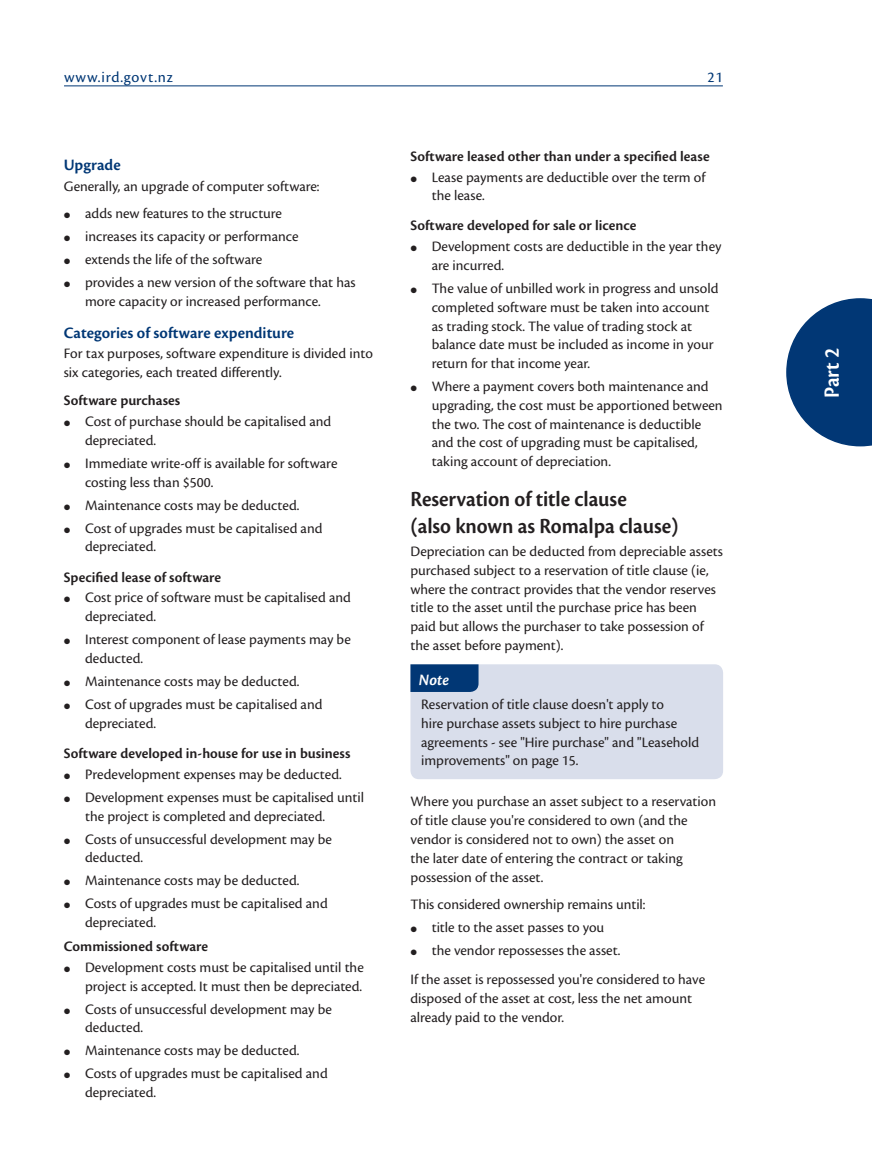
<style>
.page{position:relative;width:872px;height:1170px;background:#fff}
.page>*{position:absolute;margin:0;border:0;box-sizing:border-box;transform-origin:0 0}
.t1{font:600 22.5px/27px "Cronos Pro";letter-spacing:-.005em;color:#231f20;scale:.95 1}
.t2{font:600 22.5px "Cronos Pro";color:#fff;scale:.95 1}
.t3{font:600 16.5px "Cronos Pro";color:#013775}
.t4{font:italic 600 16.5px "Cronos Pro";color:#fff}
.t5{font:15.75px "Cronos Pro";letter-spacing:.05em;color:#013775}
.t6{font:15px/18.8px "Cronos Pro";color:#231f20}
.t7{font:600 15px "Cronos Pro";color:#231f20}
</style>
<div class="page">
<hr style="left:64px;top:86px;width:659px;height:1px;background:#013775">
<svg style="left:786px;top:298px;width:86px;height:148px"></svg>
<div style="left:410px;top:664px;width:313px;height:115px;background:#d9deeb"></div>
<p class="t5" style="left:64px;top:68px;width:110px">www.ird.govt.nz</p>
<p class="t5" style="left:707px;top:68px;width:17px">21</p>
<p class="t3" style="left:64px;top:155px;width:58px">Upgrade</p>
<p class="t6" style="left:85px;top:172px;width:236px;line-height:27.3px;text-indent:-21px">Generally, an upgrade of computer software: adds new features to the structure</p>
<p class="t6" style="left:85px;top:225px;width:272px;line-height:23px">increases its capacity or performance<br>extends the life of the software<br>provides a new version of the software that has</p>
<p class="t6" style="left:85px;top:292px;width:237px">more capacity or increased performance.</p>
<p class="t3" style="left:64px;top:323px;width:232px">Categories of software expenditure</p>
<p class="t6" style="left:64px;top:344px;width:310px">For tax purposes, software expenditure is divided into six categories, each treated differently.</p>
<p class="t7" style="left:64px;top:392px;width:118px">Software purchases</p>
<p class="t6" style="left:85px;top:412px;width:248px">Cost of purchase should be capitalised and depreciated.</p>
<p class="t6" style="left:85px;top:454px;width:254px">Immediate write-off is available for software costing less than $500.</p>
<p class="t6" style="left:85px;top:493px;width:239px;line-height:23px">Maintenance costs may be deducted.<br>Cost of upgrades must be capitalised and</p>
<p class="t6" style="left:85px;top:537px;width:72px">depreciated.</p>
<p class="t7" style="left:64px;top:568px;width:159px">Specified lease of software</p>
<p class="t6" style="left:85px;top:588px;width:267px">Cost price of software must be capitalised and depreciated.</p>
<p class="t6" style="left:85px;top:630px;width:267px">Interest component of lease payments may be deducted.</p>
<p class="t6" style="left:85px;top:670px;width:239px;line-height:23px">Maintenance costs may be deducted.<br>Cost of upgrades must be capitalised and</p>
<p class="t6" style="left:85px;top:713px;width:72px">depreciated.</p>
<p class="t7" style="left:64px;top:744px;width:288px">Software developed in-house for use in business</p>
<p class="t6" style="left:85px;top:762px;width:280px;line-height:23px">Predevelopment expenses may be deducted.<br>Development expenses must be capitalised until</p>
<p class="t6" style="left:85px;top:804px;width:248px;line-height:23px">the project is completed and depreciated.<br>Costs of unsuccessful development may be</p>
<p class="t6" style="left:85px;top:846px;width:244px;line-height:23px">deducted.<br>Maintenance costs may be deducted.<br>Costs of upgrades must be capitalised and</p>
<p class="t6" style="left:85px;top:913px;width:72px">depreciated.</p>
<p class="t7" style="left:64px;top:937px;width:146px">Commissioned software</p>
<p class="t6" style="left:85px;top:957px;width:280px">Development costs must be capitalised until the project is accepted. It must then be depreciated.</p>
<p class="t6" style="left:85px;top:999px;width:248px">Costs of unsuccessful development may be deducted.</p>
<p class="t6" style="left:85px;top:1039px;width:244px;line-height:23px">Maintenance costs may be deducted.<br>Costs of upgrades must be capitalised and</p>
<p class="t6" style="left:85px;top:1083px;width:72px">depreciated.</p>
<p class="t7" style="left:410px;top:147px;width:301px">Software leased other than under a specified lease</p>
<p class="t6" style="left:432px;top:167px;width:275px">Lease payments are deductible over the term of the lease.</p>
<p class="t7" style="left:410px;top:217px;width:228px">Software developed for sale or licence</p>
<p class="t6" style="left:432px;top:237px;width:291px">Development costs are deductible in the year they are incurred.</p>
<p class="t6" style="left:432px;top:279px;width:288px">The value of unbilled work in progress and unsold completed software must be taken into account as trading stock. The value of trading stock at balance date must be included as income in your return for that income year.</p>
<p class="t6" style="left:432px;top:377px;width:292px">Where a payment covers both maintenance and upgrading, the cost must be apportioned between the two. The cost of maintenance is deductible and the cost of upgrading must be capitalised, taking account of depreciation.</p>
<h1 class="t1" style="left:410px;top:485px;width:284px">Reservation of title clause<br>(also known as Romalpa clause)</h1>
<p class="t6" style="left:410px;top:542px;width:314px">Depreciation can be deducted from depreciable assets purchased subject to a reservation of title clause (ie, where the contract provides that the vendor reserves title to the asset until the purchase price has been paid but allows the purchaser to take possession of the asset before payment).</p>
<p class="t4" style="left:419px;top:670px;width:32px">Note</p>
<p class="t6" style="left:421px;top:695px;width:280px">Reservation of title clause doesn't apply to<br>hire purchase assets subject to hire purchase agreements - see "Hire purchase" and "Leasehold improvements" on page 15.</p>
<p class="t6" style="left:410px;top:792px;width:307px">Where you purchase an asset subject to a reservation of title clause you're considered to own (and the vendor is considered not to own) the asset on<br>the later date of entering the contract or taking possession of the asset.</p>
<p class="t6" style="left:432px;top:892px;width:215px;line-height:23px;text-indent:-21px">This considered ownership remains until: title to the asset passes to you<br>the vendor repossesses the asset.</p>
<p class="t6" style="left:410px;top:970px;width:296px">If the asset is repossessed you're considered to have disposed of the asset at cost, less the net amount already paid to the vendor.</p>
<h1 class="t2" style="left:819px;top:398px;width:55px;rotate:-90deg">Part 2</h1>
</div>
